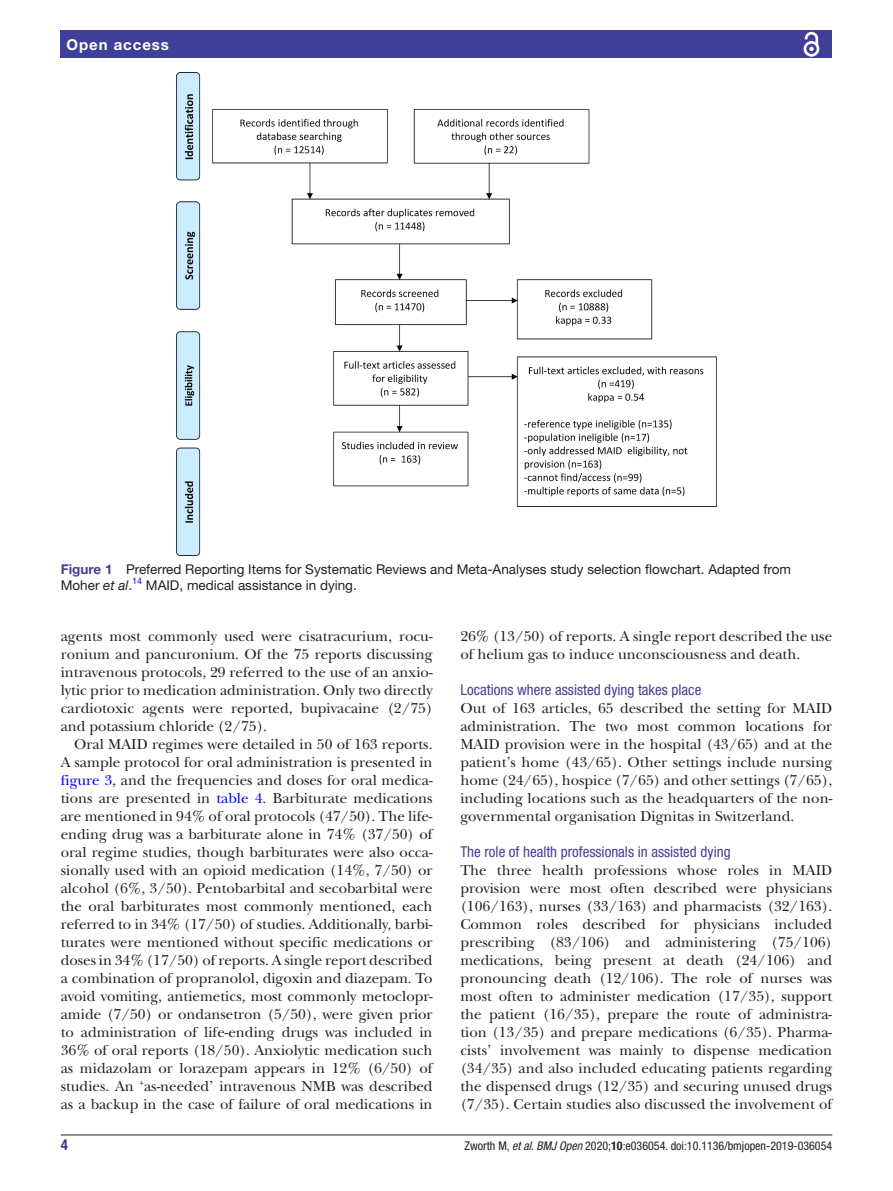
<style>
.page{position:relative;width:893px;height:1191px;background:#fff}
.page>*{position:absolute;margin:0;border:0;box-sizing:border-box;transform-origin:0 0}
.t1{font:15px/18px "New Baskerville";color:#231f20;text-align:justify}
.t2{font:condensed 15px "Helvetica Neue LT Std";color:#414099}
.t3{font:700 15px "Helvetica Neue LT Std";letter-spacing:.065em;color:#fff}
.t4{font:700 condensed 15px "Helvetica Neue LT Std";color:#414099}
.t5{font:13.5px/16.2px "Helvetica Neue LT Std";color:#231f20}
.t6{font:condensed 12px "Helvetica Neue LT Std";color:#231f20}
.s1{font-weight:700;color:#414099}
.s2{font-style:italic}
.s3{color:#00f}
.s4{font-weight:700}
</style>
<div class="page">
<hr style="left:61px;top:1134px;width:771px;height:1px;background:#231f20">
<div style="left:61px;top:31px;width:771px;height:27px;background:#414099"></div>
<svg style="left:803px;top:31px;width:17px;height:26px"></svg>
<img style="left:176px;top:73px;width:540px;height:483px">
<p class="t3" style="left:66px;top:35px;width:104px">Open access</p>
<p class="t5" style="left:61px;top:560px;width:732px"><span class="s1">Figure 1</span> Preferred Reporting Items for Systematic Reviews and Meta-Analyses study selection flowchart. Adapted from<br>Moher <span class="s2">et al</span>.<sup>14</sup> MAID, medical assistance in dying.</p>
<p class="t1" style="left:61px;top:627px;width:373px">agents most commonly used were cisatracurium, rocu&shy;ronium and pancuronium. Of the 75 reports discussing intravenous protocols, 29 referred to the use of an anxio&shy;lytic prior to medication administration. Only two directly cardiotoxic agents were reported, bupivacaine (2/75) and potassium chloride (2/75).</p>
<p class="t1" style="left:61px;top:735px;width:373px;text-indent:14px">Oral MAID regimes were detailed in 50 of 163 reports.<br>A sample protocol for oral administration is presented in <span class="s3">figure 3</span>, and the frequencies and doses for oral medica&shy;tions are presented in <span class="s3">table 4</span>. Barbiturate medications are mentioned in 94% of oral protocols (47/50). The life&shy;ending drug was a barbiturate alone in 74% (37/50) of oral regime studies, though barbiturates were also occa&shy;sionally used with an opioid medication (14%, 7/50) or alcohol (6%, 3/50). Pentobarbital and secobarbital were the oral barbiturates most commonly mentioned, each referred to in 34% (17/50) of studies. Additionally, barbi&shy;turates were mentioned without specific medications or doses in 34% (17/50) of reports. A single report described a combination of propranolol, digoxin and diazepam. To avoid vomiting, antiemetics, most commonly metoclopr&shy;amide (7/50) or ondansetron (5/50), were given prior to administration of life-ending drugs was included in 36% of oral reports (18/50). Anxiolytic medication such as midazolam or lorazepam appears in 12% (6/50) of studies. An ‘as-needed’ intravenous NMB was described as a backup in the case of failure of oral medications in</p>
<p class="t1" style="left:460px;top:627px;width:373px">26% (13/50) of reports. A single report described the use of helium gas to induce unconsciousness and death.</p>
<p class="t2" style="left:460px;top:681px;width:242px">Locations where assisted dying takes place</p>
<p class="t1" style="left:460px;top:699px;width:373px">Out of 163 articles, 65 described the setting for MAID administration. The two most common locations for MAID provision were in the hospital (43/65) and at the patient’s home (43/65). Other settings include nursing home (24/65), hospice (7/65) and other settings (7/65), including locations such as the headquarters of the non&shy;governmental organisation Dignitas in Switzerland.</p>
<p class="t2" style="left:460px;top:843px;width:272px">The role of health professionals in assisted dying</p>
<p class="t1" style="left:460px;top:861px;width:373px">The three health professions whose roles in MAID provision were most often described were physicians (106/163), nurses (33/163) and pharmacists (32/163).<br>Common roles described for physicians included prescribing (83/106) and administering (75/106) medications, being present at death (24/106) and pronouncing death (12/106). The role of nurses was most often to administer medication (17/35), support the patient (16/35), prepare the route of administra&shy;tion (13/35) and prepare medications (6/35). Pharma&shy;cists’ involvement was mainly to dispense medication (34/35) and also included educating patients regarding the dispensed drugs (12/35) and securing unused drugs (7/35). Certain studies also discussed the involvement of</p>
<p class="t4" style="left:61px;top:1135px;width:9px">4</p>
<p class="t6" style="left:465px;top:1138px;width:369px">Zworth M, <span class="s2">et al</span>. <span class="s2">BMJ Open</span> 2020;<span class="s4">10</span>:e036054. doi:10.1136/bmjopen-2019-036054</p>
</div>
